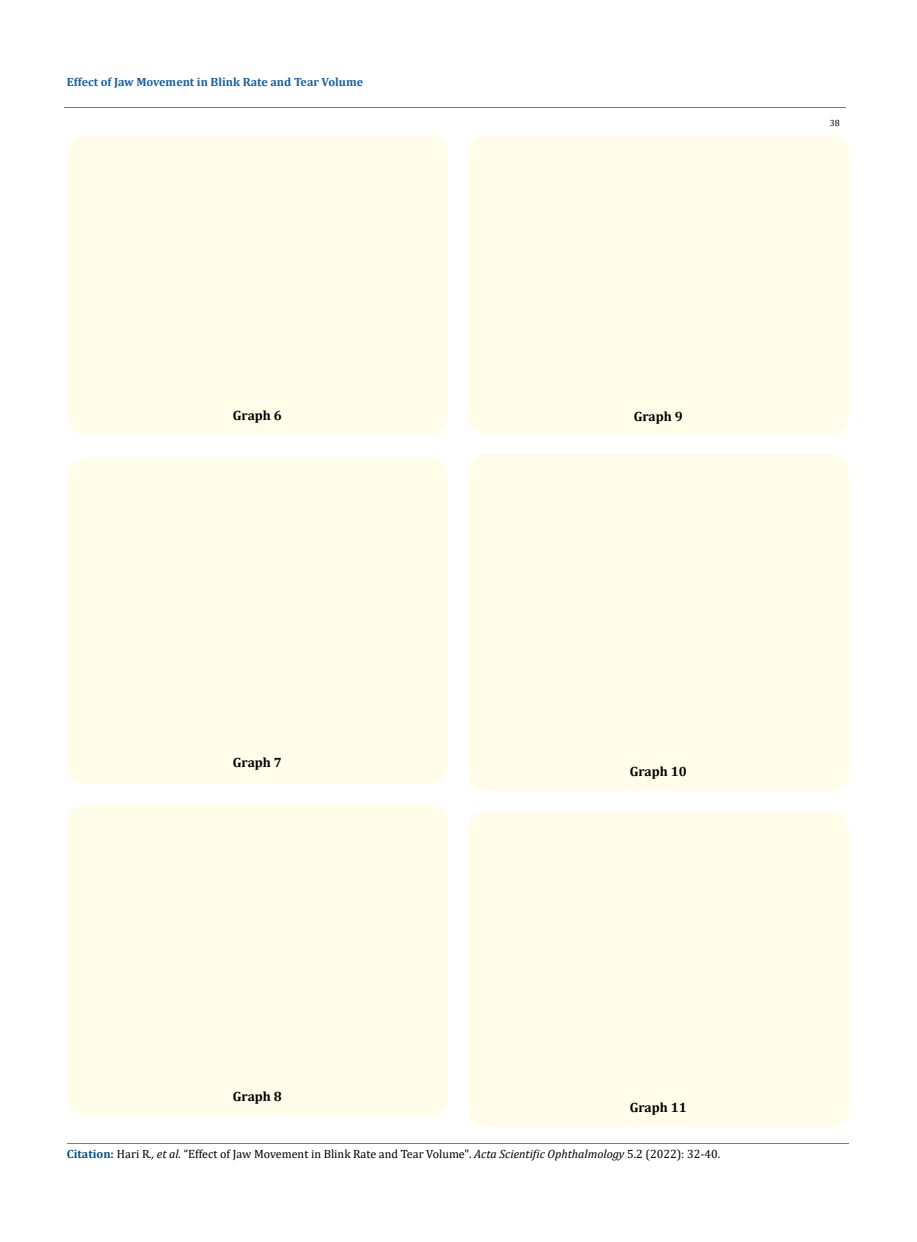
<style>
.page{position:relative;width:917px;height:1242px;background:#fff}
.page>*{position:absolute;margin:0;border:0;box-sizing:border-box;transform-origin:0 0}
.t1{font:700 13.5px "Cambria";color:#000}
.t2{font:12px "Cambria";color:#000}
.t3{font:700 12px "Cambria";color:#1560a6}
.t4{font:9px "Cambria";color:#000}
.s1{font-weight:700;color:#035089}
.s2{font-style:italic}
</style>
<div class="page">
<div style="left:468px;top:454px;width:380px;height:337px;background:#fffde9;border-radius:18px"></div>
<div style="left:67px;top:135px;width:381px;height:299px;background:#fffde9;border-radius:18px"></div>
<div style="left:468px;top:135px;width:380px;height:299px;background:#fffde9;border-radius:18px"></div>
<div style="left:67px;top:457px;width:381px;height:327px;background:#fffde9;border-radius:18px"></div>
<div style="left:67px;top:804px;width:381px;height:312px;background:#fffde9;border-radius:18px"></div>
<div style="left:468px;top:811px;width:380px;height:316px;background:#fffde9;border-radius:18px"></div>
<hr style="left:64px;top:108px;width:781px;height:1px;background:#e05d1a">
<hr style="left:67px;top:1143px;width:781px;height:1px;background:#e05d1a">
<p class="t3" style="left:67px;top:73px;width:298px">Effect of Jaw Movement in Blink Rate and Tear Volume</p>
<p class="t1" style="left:233px;top:405px;width:51px">Graph 6</p>
<p class="t1" style="left:633px;top:407px;width:51px">Graph 9</p>
<p class="t4" style="left:829px;top:118px;width:11px">38</p>
<p class="t1" style="left:233px;top:753px;width:51px">Graph 7</p>
<p class="t1" style="left:233px;top:1087px;width:51px">Graph 8</p>
<p class="t1" style="left:629px;top:762px;width:59px">Graph 10</p>
<p class="t1" style="left:629px;top:1098px;width:59px">Graph 11</p>
<p class="t2" style="left:67px;top:1147px;width:654px"><span class="s1">Citation:</span> Hari R<span class="s2">., et al.</span> “Effect of Jaw Movement in Blink Rate and Tear Volume". <span class="s2">Acta Scientific Ophthalmology</span> 5.2 (2022): 32-40.</p>
</div>
